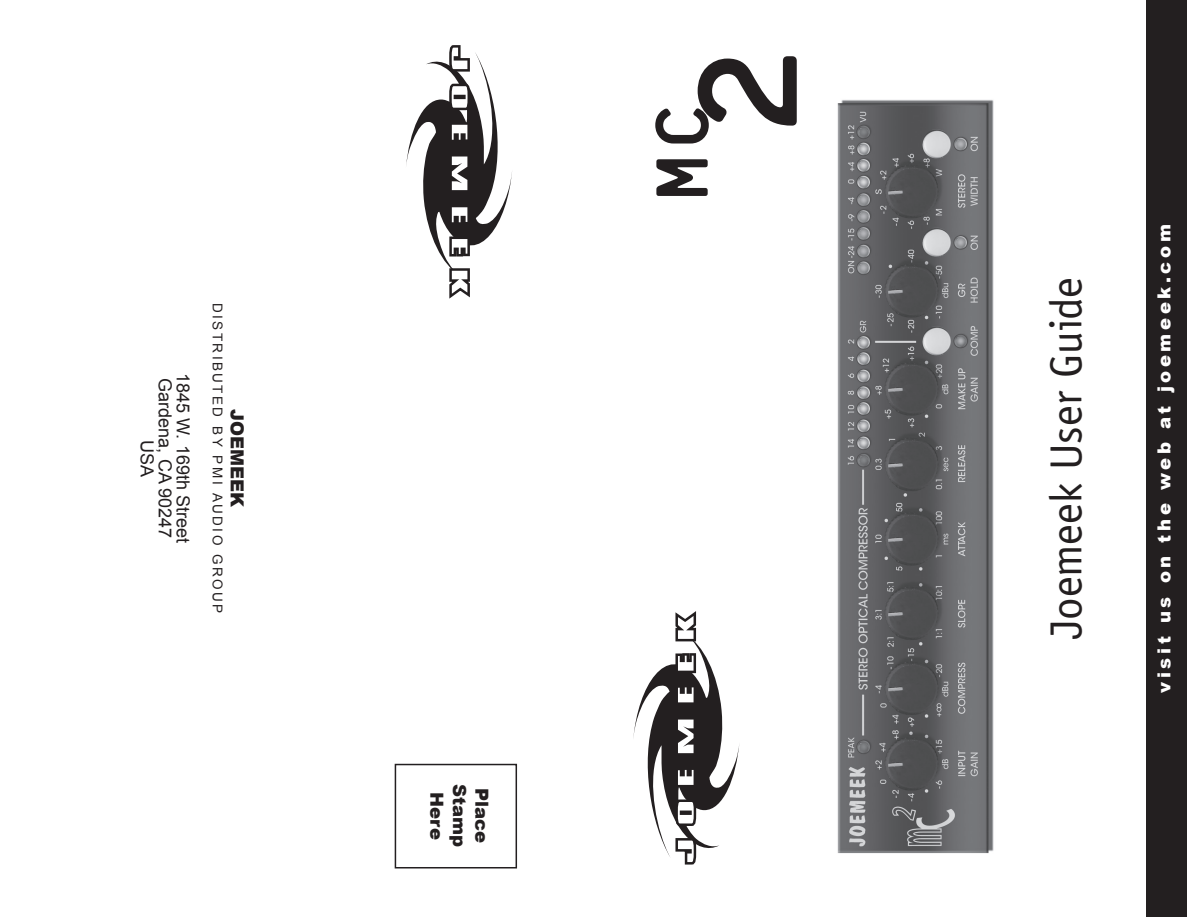
<style>
.page{position:relative;width:1187px;height:917px;background:#fff}
.page>*{position:absolute;margin:0;border:0;box-sizing:border-box;transform-origin:0 0}
.t1{font:111px "Platelet";color:#231f20}
.t2{font:45px "Officina Sans";color:#231f20}
.t3{font:18px/36px "Arial";color:#231f20;text-align:center}
.t4{font:900 18px "Arial";letter-spacing:.2em;color:#fff}
.t5{font:900 18px "Arial";color:#231f20}
.t6{font:13.5px "Arial";letter-spacing:.18em;color:#231f20}
.s1{font-size:210px}
</style>
<div class="page">
<div style="left:395px;top:763px;width:122px;height:105px;border:2px solid #231f20"></div>
<svg style="left:406px;top:45px;width:106px;height:254px"></svg>
<img style="left:837px;top:100px;width:157px;height:754px">
<div style="left:1147px;top:0;width:40px;height:916px;background:#231f20"></div>
<svg style="left:633px;top:611px;width:106px;height:254px"></svg>
<p class="t3" style="left:201px;top:372px;width:172px;rotate:90deg">1845 W. 169th Street<br>USA</p>
<p class="t3" style="left:183px;top:378px;width:162px;rotate:90deg">Gardena, CA 90247</p>
<p class="t6" style="left:225px;top:303px;width:312px;rotate:90deg">DISTRIBUTED BY PMI AUDIO GROUP</p>
<p class="t5" style="left:247px;top:409px;width:99px;rotate:90deg">JOEMEEK</p>
<h1 class="t1" style="left:631px;top:203px;width:162px;rotate:-90deg">M C<span class="s1">2</span></h1>
<p class="t5" style="left:447px;top:792px;width:49px;rotate:90deg">Here</p>
<p class="t5" style="left:470px;top:784px;width:64px;rotate:90deg">Stamp</p>
<p class="t5" style="left:492px;top:788px;width:57px;rotate:90deg">Place</p>
<h2 class="t2" style="left:1040px;top:639px;width:363px;rotate:-90deg">Joemeek User Guide</h2>
<p class="t4" style="left:1154px;top:692px;width:470px;rotate:-90deg">visit us on the web at joemeek.com</p>
</div>
